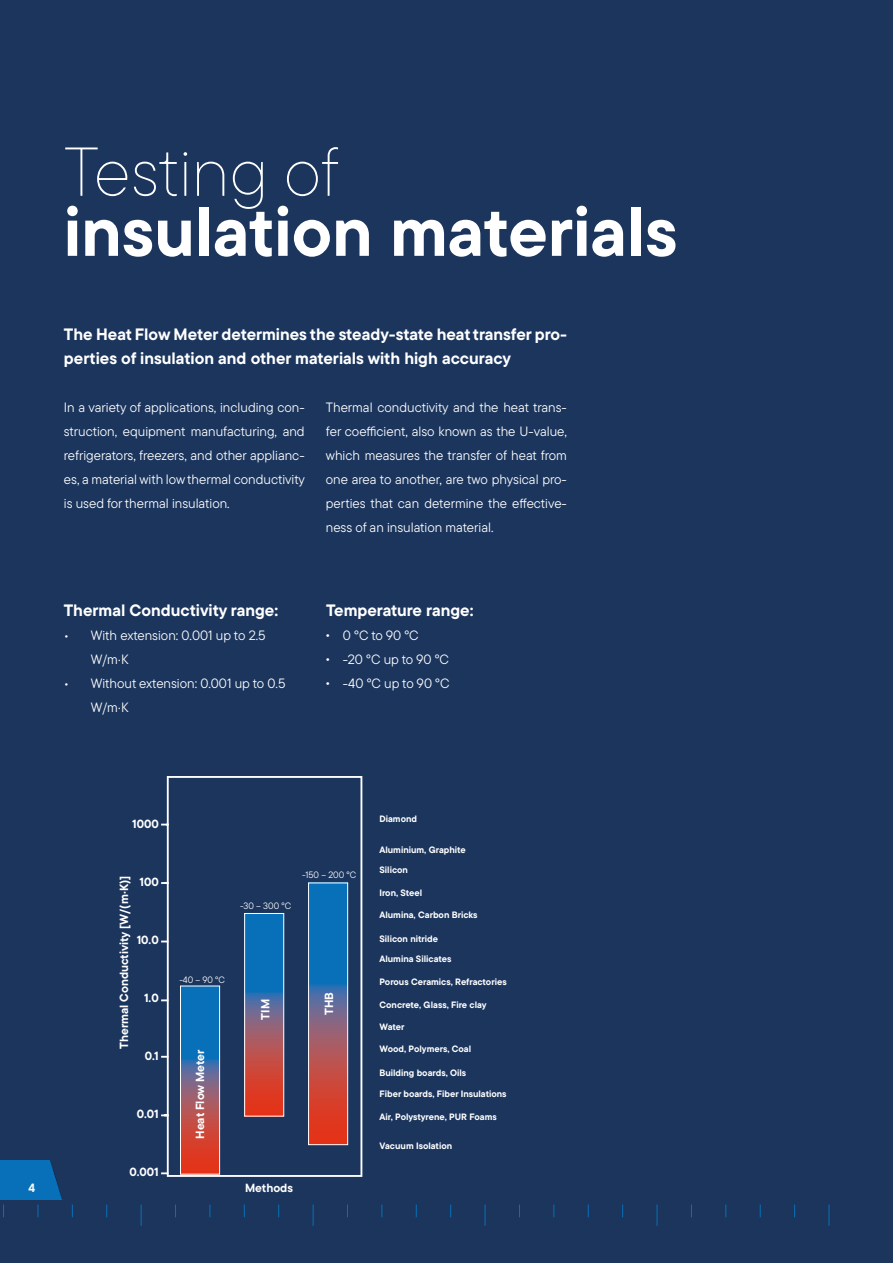
<style>
.page{position:relative;width:893px;height:1263px;background:#1b355d}
.page>*{position:absolute;margin:0;border:0;box-sizing:border-box;transform-origin:0 0}
.t1{font:700 69px "TT Commons Pro";color:#fff}
.t2{font:100 69px "TT Commons Pro";color:#fff}
.t3{font:700 16.5px/24px "TT Commons Pro";color:#fff}
.t4{font:13.5px/24px "TT Commons Pro";color:#fff}
.t5{font:700 12px "TT Commons Pro";color:#f9f7f4}
.t6{font:700 11.85px "TT Commons Pro";color:#fff}
.t7{font:700 9.15px "TT Commons Pro";color:#fff}
.t8{font:9.15px "TT Commons Pro";color:#fff}
.s1{font-weight:700;font-size:16.5px}
</style>
<div class="page">
<img style="left:0;top:1160px;width:62px;height:39px">
<svg style="left:310px;top:885px;width:36px;height:258px;background:#6c5d7c"></svg>
<div style="left:308px;top:883px;width:40px;height:262px;border:1px solid #fff"></div>
<svg style="left:246px;top:915px;width:36px;height:199px;background:#6c5d7c"></svg>
<div style="left:244px;top:913px;width:40px;height:203px;border:1px solid #fff"></div>
<svg style="left:182px;top:988px;width:36px;height:184px;background:#6c5d7c"></svg>
<div style="left:180px;top:986px;width:40px;height:188px;border:1px solid #fff"></div>
<div style="left:167px;top:776px;width:195px;height:401px;border:2px solid #fff"></div>
<svg style="left:161px;top:1172px;width:7px;height:2px"></svg>
<svg style="left:161px;top:1056px;width:7px;height:2px"></svg>
<svg style="left:161px;top:999px;width:7px;height:2px"></svg>
<svg style="left:161px;top:940px;width:7px;height:2px"></svg>
<svg style="left:161px;top:1114px;width:7px;height:2px"></svg>
<svg style="left:161px;top:882px;width:7px;height:2px"></svg>
<svg style="left:829px;top:1204px;width:1px;height:22px"></svg>
<svg style="left:657px;top:1204px;width:1px;height:22px"></svg>
<svg style="left:485px;top:1204px;width:1px;height:22px"></svg>
<svg style="left:313px;top:1204px;width:1px;height:22px"></svg>
<svg style="left:141px;top:1204px;width:1px;height:22px"></svg>
<svg style="left:794px;top:1204px;width:1px;height:13px"></svg>
<svg style="left:622px;top:1204px;width:1px;height:13px"></svg>
<svg style="left:450px;top:1204px;width:1px;height:13px"></svg>
<svg style="left:278px;top:1204px;width:1px;height:13px"></svg>
<svg style="left:106px;top:1204px;width:1px;height:13px"></svg>
<svg style="left:760px;top:1204px;width:1px;height:13px"></svg>
<svg style="left:588px;top:1204px;width:1px;height:13px"></svg>
<svg style="left:416px;top:1204px;width:1px;height:13px"></svg>
<svg style="left:244px;top:1204px;width:1px;height:13px"></svg>
<svg style="left:72px;top:1204px;width:1px;height:13px"></svg>
<svg style="left:726px;top:1204px;width:1px;height:13px"></svg>
<svg style="left:554px;top:1204px;width:1px;height:13px"></svg>
<svg style="left:382px;top:1204px;width:1px;height:13px"></svg>
<svg style="left:210px;top:1204px;width:1px;height:13px"></svg>
<svg style="left:38px;top:1204px;width:1px;height:13px"></svg>
<svg style="left:691px;top:1204px;width:1px;height:13px"></svg>
<svg style="left:519px;top:1204px;width:1px;height:13px"></svg>
<svg style="left:347px;top:1204px;width:1px;height:13px"></svg>
<svg style="left:175px;top:1204px;width:1px;height:13px"></svg>
<svg style="left:3px;top:1204px;width:1px;height:13px"></svg>
<h1 class="t2" style="left:64px;top:125px;width:277px">Testing of</h1>
<h1 class="t1" style="left:64px;top:179px;width:615px">insulation materials</h1>
<p class="t3" style="left:64px;top:322px;width:504px">The Heat Flow Meter determines the steady-state heat transfer pro&shy;perties of insulation and other materials with high accuracy</p>
<p class="t4" style="left:64px;top:395px;width:243px;text-align:justify">In a variety of applications, including con&shy;struction, equipment manufacturing, and refrigerators, freezers, and other applianc&shy;es, a material with low thermal conductivity is used for thermal insulation.</p>
<p class="t4" style="left:326px;top:395px;width:242px;text-align:justify">Thermal conductivity and the heat trans&shy;fer coefficient, also known as the U-value, which measures the transfer of heat from one area to another, are two physical pro&shy;perties that can determine the effective&shy;ness of an insulation material.</p>
<p class="t3" style="left:64px;top:598px;width:216px">Thermal Conductivity range:</p>
<p class="t3" style="left:326px;top:598px;width:149px">Temperature range:</p>
<p class="t4" style="left:91px;top:623px;width:176px;text-indent:-27px">• With extension: 0.001 up to 2.5<br>W/m·K</p>
<p class="t4" style="left:91px;top:671px;width:196px;text-indent:-27px">• Without extension: 0.001 up to 0.5<br>W/m·K</p>
<p class="t4" style="left:326px;top:623px;width:125px"><span class="s1">·</span> 0 °C to 90 °C<br><span class="s1">·</span> -20 °C up to 90 °C <span class="s1">·</span> -40 °C up to 90 °C</p>
<p class="t5" style="left:29px;top:1178px;width:8px">4</p>
<p class="t6" style="left:132px;top:815px;width:28px">1000</p>
<p class="t6" style="left:115px;top:1049px;width:175px;rotate:-90deg">Thermal Conductivity [W/(m·K)]</p>
<p class="t6" style="left:140px;top:873px;width:21px">100</p>
<p class="t6" style="left:137px;top:931px;width:23px">10.0</p>
<p class="t6" style="left:144px;top:989px;width:16px">1.0</p>
<p class="t6" style="left:145px;top:1047px;width:15px">0.1</p>
<p class="t6" style="left:137px;top:1105px;width:23px">0.01</p>
<p class="t6" style="left:129px;top:1163px;width:31px">0.001</p>
<p class="t8" style="left:240px;top:900px;width:52px">-30 – 300 °C</p>
<p class="t8" style="left:302px;top:868px;width:56px">-150 – 200 °C</p>
<p class="t8" style="left:179px;top:973px;width:47px">-40 – 90 °C</p>
<p class="t6" style="left:191px;top:1139px;width:91px;rotate:-90deg">Heat Flow Meter</p>
<p class="t6" style="left:256px;top:1019px;width:22px;rotate:-90deg">TIM</p>
<p class="t6" style="left:245px;top:1179px;width:50px">Methods</p>
<p class="t6" style="left:320px;top:1015px;width:24px;rotate:-90deg">THB</p>
<p class="t7" style="left:379px;top:812px;width:39px">Diamond</p>
<p class="t7" style="left:379px;top:842px;width:88px">Aluminium, Graphite</p>
<p class="t7" style="left:379px;top:863px;width:30px">Silicon</p>
<p class="t7" style="left:379px;top:885px;width:44px">Iron, Steel</p>
<p class="t7" style="left:379px;top:908px;width:100px">Alumina, Carbon Bricks</p>
<p class="t7" style="left:379px;top:931px;width:60px">Silicon nitride</p>
<p class="t7" style="left:379px;top:952px;width:73px">Alumina Silicates</p>
<p class="t7" style="left:379px;top:975px;width:129px">Porous Ceramics, Refractories</p>
<p class="t7" style="left:379px;top:998px;width:109px">Concrete, Glass, Fire clay</p>
<p class="t7" style="left:379px;top:1019px;width:27px">Water</p>
<p class="t7" style="left:379px;top:1042px;width:93px">Wood, Polymers, Coal</p>
<p class="t7" style="left:379px;top:1066px;width:88px">Building boards, Oils</p>
<p class="t7" style="left:379px;top:1087px;width:129px">Fiber boards, Fiber Insulations</p>
<p class="t7" style="left:379px;top:1109px;width:119px">Air, Polystyrene, PUR Foams</p>
<p class="t7" style="left:379px;top:1138px;width:74px">Vacuum Isolation</p>
</div>
